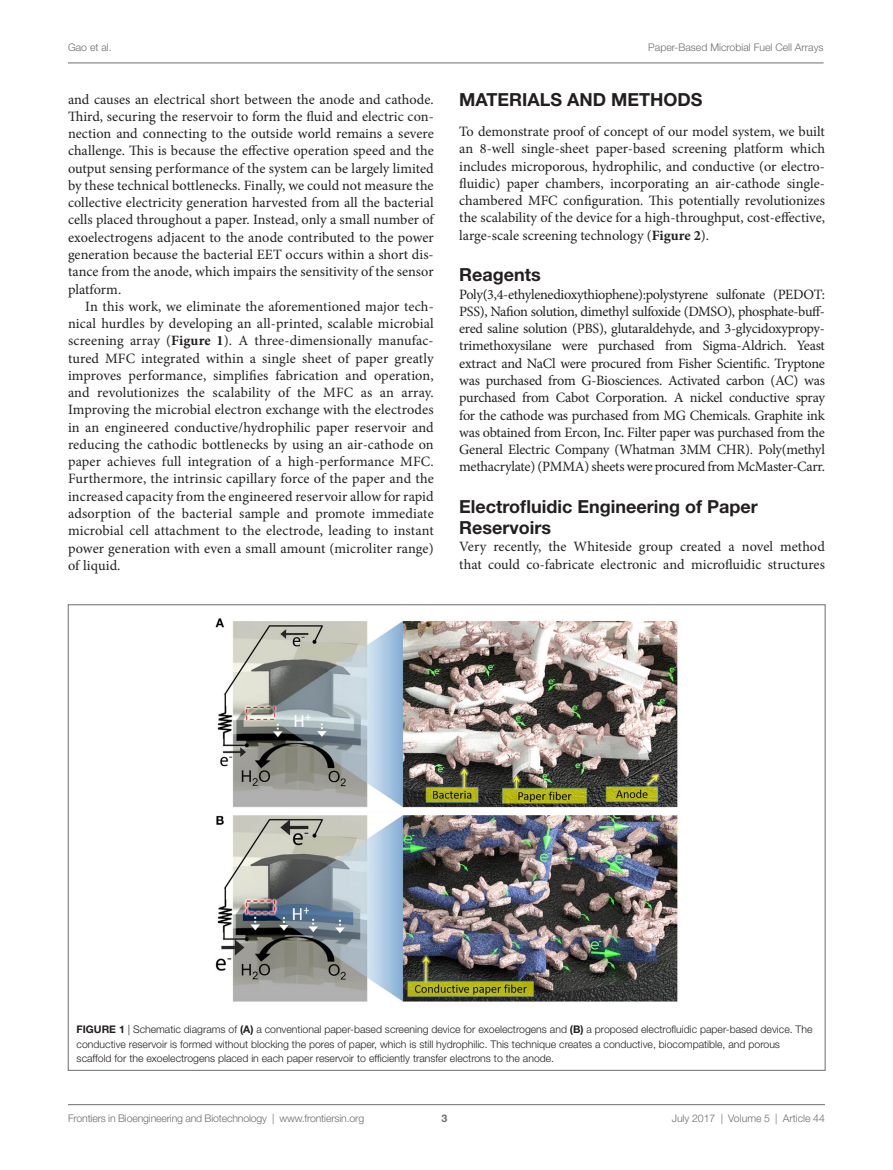
<style>
.page{position:relative;width:893px;height:1170px;background:#fff}
.page>*{position:absolute;margin:0;border:0;box-sizing:border-box;transform-origin:0 0}
.t1{font:700 18px/21px "Helvetica Neue LT Std";color:#231f20}
.t2{font:14.25px/17.2px "Minion Pro";color:#231f20;text-align:justify}
.t3{font:300 10.5px/14.2px "Helvetica Neue LT Std";color:#231f20}
.t4{font:300 10.5px "Helvetica Neue LT Std";letter-spacing:-.015em;color:#6c6d70}
.t5{font:700 10.5px "Helvetica Neue LT Std";color:#6c6d70}
.s1{font-weight:700}
</style>
<div class="page">
<img style="left:215px;top:618px;width:464px;height:384px">
<hr style="left:68px;top:1104px;width:757px;height:1px;background:#6c6d70">
<hr style="left:68px;top:63px;width:755px;height:1px;background:#6c6d70">
<p class="t4" style="left:68px;top:41px;width:45px">Gao et al.</p>
<p class="t4" style="left:648px;top:41px;width:177px">Paper-Based Microbial Fuel Cell Arrays</p>
<p class="t2" style="left:68px;top:90px;width:367px">and causes an electrical short between the anode and cathode.<br>Third, securing the reservoir to form the fluid and electric con&shy;nection and connecting to the outside world remains a severe challenge. This is because the effective operation speed and the output sensing performance of the system can be largely limited by these technical bottlenecks. Finally, we could not measure the collective electricity generation harvested from all the bacterial cells placed throughout a paper. Instead, only a small number of exoelectrogens adjacent to the anode contributed to the power generation because the bacterial EET occurs within a short dis&shy;tance from the anode, which impairs the sensitivity of the sensor platform.</p>
<p class="t2" style="left:68px;top:297px;width:367px;text-indent:17px">In this work, we eliminate the aforementioned major tech&shy;nical hurdles by developing an all-printed, scalable microbial screening array (<span class="s1">Figure 1</span>). A three-dimensionally manufac&shy;tured MFC integrated within a single sheet of paper greatly improves performance, simplifies fabrication and operation, and revolutionizes the scalability of the MFC as an array.<br>Improving the microbial electron exchange with the electrodes in an engineered conductive/hydrophilic paper reservoir and reducing the cathodic bottlenecks by using an air-cathode on paper achieves full integration of a high-performance MFC.<br>Furthermore, the intrinsic capillary force of the paper and the increased capacity from the engineered reservoir allow for rapid adsorption of the bacterial sample and promote immediate microbial cell attachment to the electrode, leading to instant power generation with even a small amount (microliter range) of liquid.</p>
<p class="t1" style="left:459px;top:89px;width:50px">MATERIALS</p>
<p class="t1" style="left:567px;top:89px;width:136px">AN D METHODS</p>
<p class="t2" style="left:459px;top:123px;width:367px">To demonstrate proof of concept of our model system, we built an 8-well single-sheet paper-based screening platform which includes microporous, hydrophilic, and conductive (or electro&shy;fluidic) paper chambers, incorporating an air-cathode single&shy;chambered MFC configuration. This potentially revolutionizes the scalability of the device for a high-throughput, cost-effective, large-scale screening technology (<span class="s1">Figure 2</span>).</p>
<p class="t1" style="left:459px;top:264px;width:83px">Reagents</p>
<p class="t2" style="left:459px;top:285px;width:367px">Poly(3,4-ethylenedioxythiophene):polystyrene sulfonate (PEDOT:<br>PSS), Nafion solution, dimethyl sulfoxide (DMSO), phosphate-buff&shy;ered saline solution (PBS), glutaraldehyde, and 3-glycidoxypropy&shy;trimethoxysilane were purchased from Sigma-Aldrich. Yeast extract and NaCl were procured from Fisher Scientific. Tryptone was purchased from G-Biosciences. Activated carbon (AC) was purchased from Cabot Corporation. A nickel conductive spray for the cathode was purchased from MG Chemicals. Graphite ink was obtained from Ercon, Inc. Filter paper was purchased from the General Electric Company (Whatman 3MM CHR). Poly(methyl methacrylate) (PMMA) sheets were procured from McMaster-Carr.</p>
<p class="t1" style="left:459px;top:495px;width:300px">Electrofluidic Engineering of Paper<br>Reservoirs</p>
<p class="t2" style="left:459px;top:538px;width:367px">Very recently, the Whiteside group created a novel method that could co-fabricate electronic and microfluidic structures</p>
<p class="t3" style="left:77px;top:1022px;width:737px"><span class="s1">FIG URE 1</span> | Schematic diagrams of <span class="s1">(A)</span> a conventional paper-based screening device for exoelectrogens and <span class="s1">(B)</span> a proposed electrofluidic paper-based device. The conductive reservoir is formed without blocking the pores of paper, which is still hydrophilic. This technique creates a conductive, biocompatible, and porous scaffold for the exoelectrogens placed in each paper reservoir to efficiently transfer electrons to the anode.</p>
<p class="t4" style="left:68px;top:1111px;width:298px">Frontiers in Bioengineering and Biotechnology | www.frontiersin.org</p>
<p class="t4" style="left:672px;top:1111px;width:155px">July 2017 | Volume 5 | Article 44</p>
<p class="t5" style="left:441px;top:1111px;width:7px">3</p>
</div>
